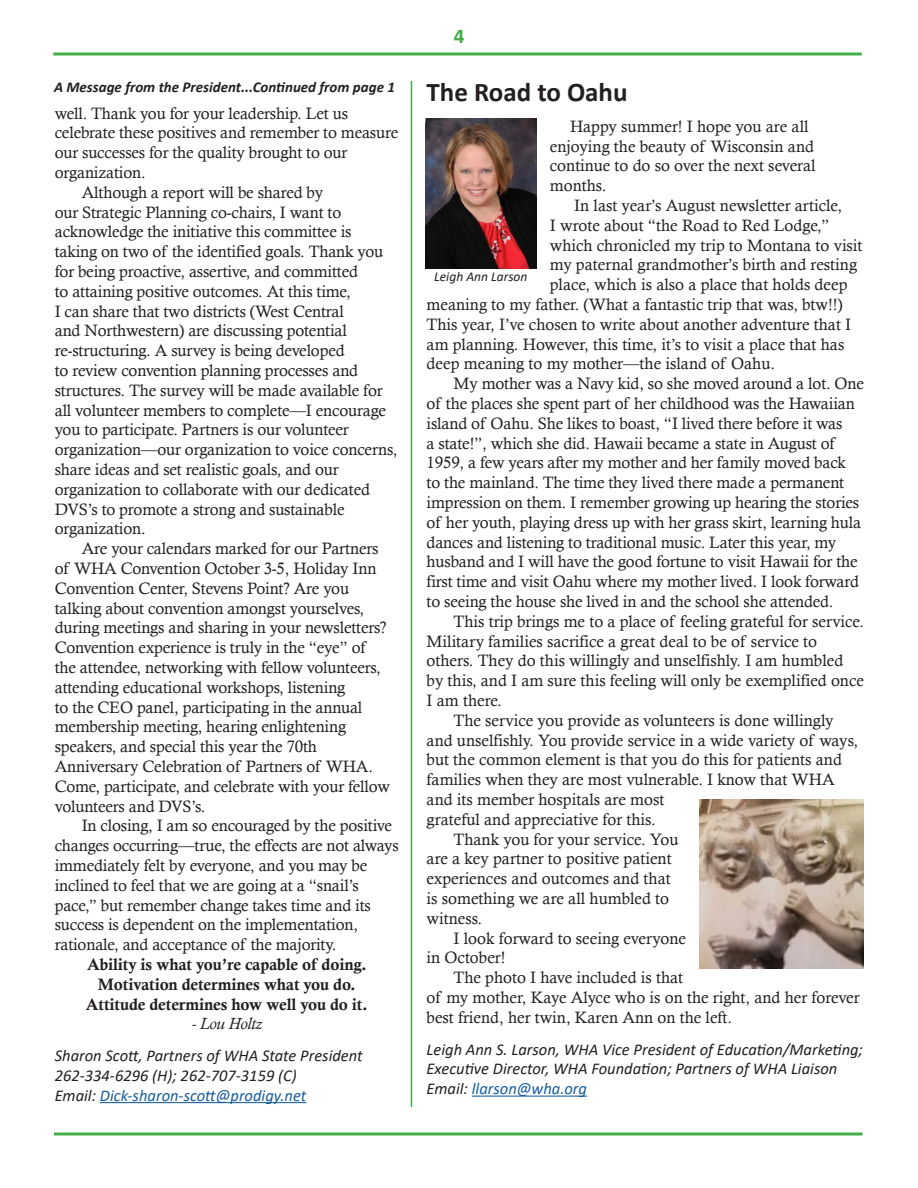
<style>
.page{position:relative;width:918px;height:1188px;background:#fff}
.page>*{position:absolute;margin:0;border:0;box-sizing:border-box;transform-origin:0 0}
.Headings_-_Reaching_Out{font:700 27px "Calibri";color:#231f20}
.Sub_Headings_-_Reaching_Out{font:700 21px "Calibri";color:#40ae49}
.Body_Text_-_Reaching_Out{font:16.5px/19.8px "Calisto";letter-spacing:-.01em;color:#231f20}
.Signatures_-_Reaching_Out{font:italic 16.5px/19.8px "Calibri";color:#231f20}
.Body_Text_-_Reaching_Out-2{font:16.5px "Calis MT Bol";letter-spacing:-.01em;color:#231f20}
.Signatures_-_Reaching_Out-2{font:italic 16.5px "Calibri";color:#175d9e}
.Body_Text_-_Reaching_Out-3{font:italic 16.5px "Calibri";color:#231f20}
.Body_Text_-_Reaching_Out-4{font:italic 16.5px "Calisto";letter-spacing:-.01em;color:#231f20}
.Body_Text_-_Reaching_Out-5{font:italic 700 15px "Calibri";color:#231f20}
.Captions_-_Reaching_Out{font:italic 13.5px "Calibri";color:#231f20}
.s1{color:#231f20}
</style>
<div class="page">
<svg style="left:54px;top:1132px;width:808px;height:4px;background:#6fc276"></svg>
<svg style="left:53px;top:52px;width:809px;height:4px;background:#6fc276"></svg>
<hr style="left:472px;top:1096px;width:115px;height:1px;background:#175d9e">
<hr style="left:100px;top:1102px;width:206px;height:1px;background:#175d9e">
<img style="left:700px;top:800px;width:164px;height:169px">
<hr style="left:411px;top:81px;width:1px;height:1026px;background:#40ae49">
<img style="left:425px;top:118px;width:111px;height:150px">
<p class="Body_Text_-_Reaching_Out-5" style="left:54px;top:77px;width:343px">A Message from the President...Continued from page 1</p>
<p class="Body_Text_-_Reaching_Out" style="left:55px;top:103px;width:345px">well. Thank you for your leadership. Let us celebrate these positives and remember to measure our successes for the quality brought to our organization.</p>
<p class="Body_Text_-_Reaching_Out" style="left:55px;top:182px;width:344px;text-indent:27px">Although a report will be shared by<br>our Strategic Planning co-chairs, I want to acknowledge the initiative this committee is taking on two of the identified goals. Thank you for being proactive, assertive, and committed<br>to attaining positive outcomes. At this time,<br>I can share that two districts (West Central<br>and Northwestern) are discussing potential re-structuring. A survey is being developed<br>to review convention planning processes and structures. The survey will be made available for all volunteer members to complete—I encourage you to participate. Partners is our volunteer organization—our organization to voice concerns, share ideas and set realistic goals, and our organization to collaborate with our dedicated DVS’s to promote a strong and sustainable organization.</p>
<p class="Body_Text_-_Reaching_Out" style="left:55px;top:538px;width:337px;text-indent:27px">Are your calendars marked for our Partners of WHA Convention October 3-5, Holiday Inn Convention Center, Stevens Point? Are you talking about convention amongst yourselves, during meetings and sharing in your newsletters?<br>Convention experience is truly in the “eye” of the attendee, networking with fellow volunteers, attending educational workshops, listening<br>to the CEO panel, participating in the annual membership meeting, hearing enlightening speakers, and special this year the 70th Anniversary Celebration of Partners of WHA.<br>Come, participate, and celebrate with your fellow volunteers and DVS’s.</p>
<p class="Body_Text_-_Reaching_Out" style="left:55px;top:816px;width:346px;text-indent:27px">In closing, I am so encouraged by the positive changes occurring—true, the effects are not always immediately felt by everyone, and you may be inclined to feel that we are going at a “snail’s pace,” but remember change takes time and its success is dependent on the implementation, rationale, and acceptance of the majority.</p>
<p class="Body_Text_-_Reaching_Out-2" style="left:87px;top:955px;width:281px">Ability is what you’re capable of doing.</p>
<p class="Body_Text_-_Reaching_Out-2" style="left:98px;top:975px;width:259px">Motivation determines what you do.</p>
<p class="Body_Text_-_Reaching_Out-2" style="left:86px;top:994px;width:284px">Attitude determines how well you do it.</p>
<p class="Body_Text_-_Reaching_Out-4" style="left:192px;top:1014px;width:72px">- Lou Holtz</p>
<p class="Body_Text_-_Reaching_Out-3" style="left:55px;top:1044px;width:309px">Sharon Scott, Partners of WHA State President</p>
<p class="Signatures_-_Reaching_Out" style="left:55px;top:1065px;width:244px">262-334-6296 (H); 262-707-3159 (C)</p>
<p class="Signatures_-_Reaching_Out-2" style="left:55px;top:1084px;width:253px"><span class="s1">Email:</span> Dick-sharon-scott@prodigy.net</p>
<p class="Sub_Headings_-_Reaching_Out" style="left:454px;top:21px;width:12px">4</p>
<p class="Headings_-_Reaching_Out" style="left:427px;top:73px;width:203px">The Road to Oahu</p>
<p class="Body_Text_-_Reaching_Out" style="left:550px;top:116px;width:267px;text-indent:20px">Happy summer! I hope you are all enjoying the beauty of Wisconsin and continue to do so over the next several months.</p>
<p class="Body_Text_-_Reaching_Out" style="left:574px;top:195px;width:269px">In last year’s August newsletter article,</p>
<p class="Body_Text_-_Reaching_Out" style="left:550px;top:215px;width:281px">I wrote about “the Road to Red Lodge,”</p>
<p class="Body_Text_-_Reaching_Out" style="left:550px;top:235px;width:314px">which chronicled my trip to Montana to visit</p>
<p class="Body_Text_-_Reaching_Out" style="left:550px;top:255px;width:309px">my paternal grandmother’s birth and resting</p>
<p class="Body_Text_-_Reaching_Out" style="left:550px;top:275px;width:299px">place, which is also a place that holds deep</p>
<p class="Body_Text_-_Reaching_Out" style="left:427px;top:294px;width:418px">meaning to my father. (What a fantastic trip that was, btw!!)</p>
<p class="Body_Text_-_Reaching_Out" style="left:427px;top:314px;width:426px">This year, I’ve chosen to write about another adventure that I</p>
<p class="Body_Text_-_Reaching_Out" style="left:427px;top:334px;width:419px">am planning. However, this time, it’s to visit a place that has</p>
<p class="Body_Text_-_Reaching_Out" style="left:427px;top:354px;width:350px">deep meaning to my mother—the island of Oahu.</p>
<p class="Body_Text_-_Reaching_Out" style="left:427px;top:374px;width:439px;text-indent:27px">My mother was a Navy kid, so she moved around a lot. One of the places she spent part of her childhood was the Hawaiian island of Oahu. She likes to boast, “I lived there before it was<br>a state!”, which she did. Hawaii became a state in August of 1959, a few years after my mother and her family moved back<br>to the mainland. The time they lived there made a permanent impression on them. I remember growing up hearing the stories of her youth, playing dress up with her grass skirt, learning hula dances and listening to traditional music. Later this year, my husband and I will have the good fortune to visit Hawaii for the first time and visit Oahu where my mother lived. I look forward to seeing the house she lived in and the school she attended.</p>
<p class="Body_Text_-_Reaching_Out" style="left:427px;top:611px;width:439px;text-indent:27px">This trip brings me to a place of feeling grateful for service.<br>Military families sacrifice a great deal to be of service to others. They do this willingly and unselfishly. I am humbled by this, and I am sure this feeling will only be exemplified once I am there.</p>
<p class="Body_Text_-_Reaching_Out" style="left:427px;top:710px;width:433px;text-indent:27px">The service you provide as volunteers is done willingly and unselfishly. You provide service in a wide variety of ways, but the common element is that you do this for patients and families when they are most vulnerable. I know that WHA and its member hospitals are most<br>grateful and appreciative for this.</p>
<p class="Body_Text_-_Reaching_Out" style="left:427px;top:829px;width:253px;text-indent:27px">Thank you for your service. You are a key partner to positive patient experiences and outcomes and that is something we are all humbled to witness.</p>
<p class="Body_Text_-_Reaching_Out" style="left:427px;top:928px;width:261px;text-indent:27px">I look forward to seeing everyone in October!</p>
<p class="Body_Text_-_Reaching_Out" style="left:427px;top:968px;width:435px;text-indent:27px">The photo I have included is that<br>of my mother, Kaye Alyce who is on the right, and her forever best friend, her twin, Karen Ann on the left.</p>
<p class="Signatures_-_Reaching_Out" style="left:427px;top:1039px;width:438px">Leigh Ann S. Larson, WHA Vice President of Education/Marketing;<br>Executive Director, WHA Foundation; Partners of WHA Liaison</p>
<p class="Signatures_-_Reaching_Out-2" style="left:427px;top:1077px;width:162px"><span class="s1">Email:</span> llarson@wha.org</p>
<p class="Captions_-_Reaching_Out" style="left:434px;top:268px;width:95px">Leigh Ann Larson</p>
</div>
